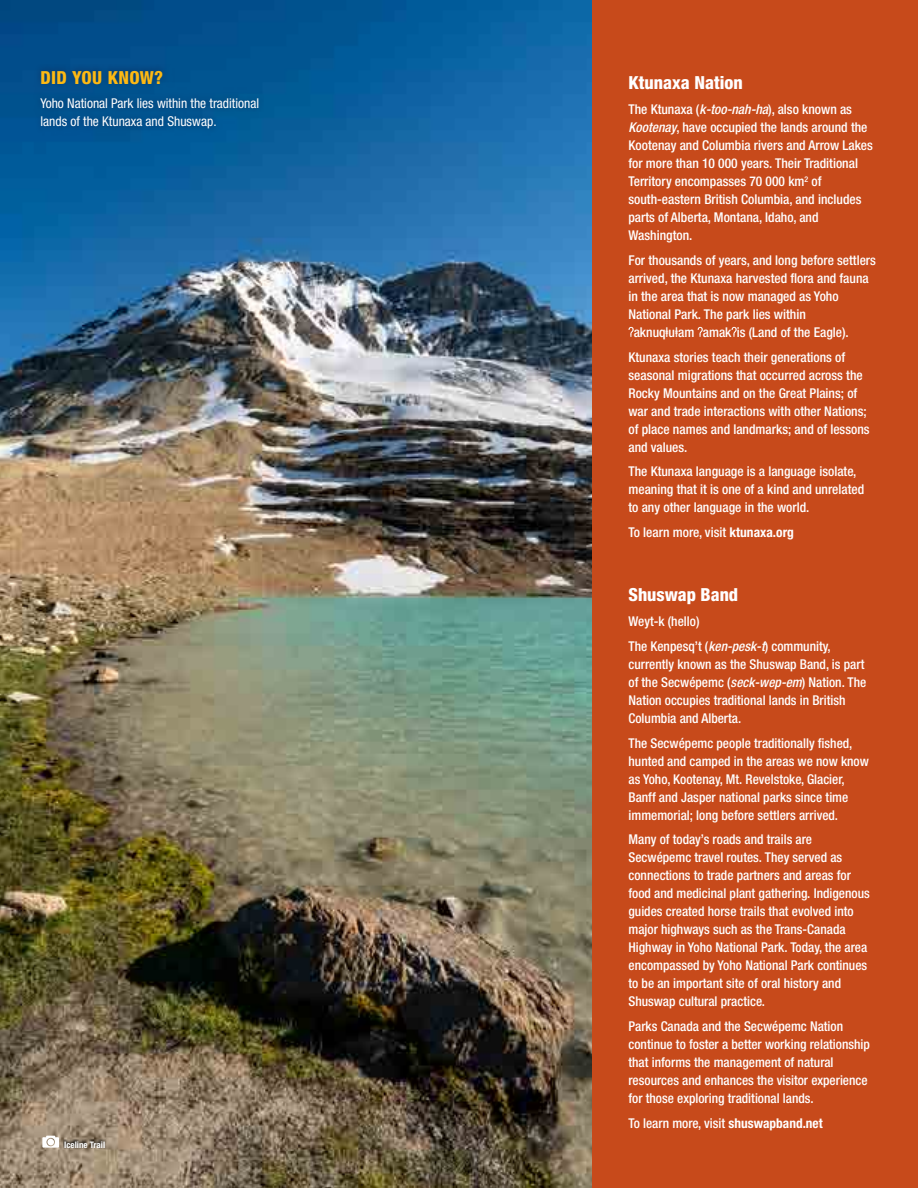
<style>
.page{position:relative;width:918px;height:1188px;background:#fff}
.page>*{position:absolute;margin:0;border:0;box-sizing:border-box;transform-origin:0 0}
.t1{font:800 condensed 18px "Helvetica Neue LT Std";color:#fff}
.t2{font:800 condensed 18px "Helvetica Neue LT Std";letter-spacing:.02em;color:#fdb913}
.t3{font:500 condensed 13.5px/18px "Helvetica Neue LT Std";color:#fff}
.t4{font:condensed 13.5px/18px "Helvetica Neue LT Std";color:#fff}
.t5{font:700 condensed 9px "Helvetica Neue LT Std";color:#fff}
.s1{font-style:italic}
.s2{font-family:"Arial";font-weight:400;font-stretch:normal}
.s3{font-weight:700}
</style>
<div class="page">
<img style="left:0;top:0;width:592px;height:1188px">
<div style="left:592px;top:0;width:326px;height:1188px;background:#c74a1b"></div>
<svg style="left:628px;top:327px;width:6px;height:10px"></svg>
<svg style="left:698px;top:327px;width:5px;height:10px"></svg>
<svg style="left:732px;top:327px;width:5px;height:10px"></svg>
<div style="left:33px;top:64px;width:231px;height:72px;background:linear-gradient(to bottom,#034c86,#015591)"></div>
<div style="left:63px;top:1138px;width:43px;height:11px;background:#000;opacity:.75"></div>
<svg style="left:42px;top:1136px;width:17px;height:12px"></svg>
<h1 class="t2" style="left:40px;top:66px;width:124px">DID YOU KNOW?</h1>
<p class="t4" style="left:40px;top:94px;width:220px">Yoho National Park lies within the traditional lands of the Ktunaxa and Shuswap.</p>
<p class="t5" style="left:64px;top:1139px;width:43px">Iceline Trail</p>
<h1 class="t1" style="left:628px;top:72px;width:116px">Ktunaxa Nation</h1>
<p class="t3" style="left:628px;top:100px;width:246px">The Ktunaxa (<span class="s1">k-too-nah-ha</span>), also known as <span class="s1">Kootenay</span>, have occupied the lands around the Kootenay and Columbia rivers and Arrow Lakes for more than 10 000 years. Their Traditional Territory encompasses 70 000 km<sup>2</sup> of south-eastern British Columbia, and includes parts of Alberta, Montana, Idaho, and Washington.</p>
<p class="t3" style="left:628px;top:251px;width:249px">For thousands of years, and long before settlers</p>
<p class="t3" style="left:628px;top:269px;width:242px">arrived, the Ktunaxa harvested flora and fauna</p>
<p class="t3" style="left:628px;top:287px;width:212px">in the area that is now managed as Yoho</p>
<p class="t3" style="left:628px;top:305px;width:179px">National Park. The park lies within</p>
<p class="t3" style="left:634px;top:323px;width:217px">aknuq<span class="s2">ⱡ</span>u<span class="s2">ⱡ</span>am amak is (Land of the Eagle).</p>
<p class="t3" style="left:628px;top:348px;width:243px">Ktunaxa stories teach their generations of seasonal migrations that occurred across the Rocky Mountains and on the Great Plains; of war and trade interactions with other Nations; of place names and landmarks; and of lessons and values.</p>
<p class="t3" style="left:628px;top:462px;width:237px">The Ktunaxa language is a language isolate, meaning that it is one of a kind and unrelated to any other language in the world.</p>
<p class="t3" style="left:628px;top:523px;width:167px">To learn more, visit <span class="s3">ktunaxa.org</span></p>
<h1 class="t1" style="left:628px;top:584px;width:111px">Shuswap Band</h1>
<p class="t3" style="left:628px;top:609px;width:204px;line-height:24.8px">Weyt-k (hello)<br>The Kenpesq’t (<span class="s1">ken-pesk-t</span>) community,</p>
<p class="t3" style="left:628px;top:655px;width:239px">currently known as the Shuswap Band, is part of the Secwépemc (<span class="s1">seck-wep-em</span>) Nation. The Nation occupies traditional lands in British Columbia and Alberta.</p>
<p class="t3" style="left:628px;top:734px;width:242px">The Secwépemc people traditionally fished, hunted and camped in the areas we now know as Yoho, Kootenay, Mt. Revelstoke, Glacier, Banff and Jasper national parks since time immemorial; long before settlers arrived.</p>
<p class="t3" style="left:628px;top:830px;width:243px">Many of today’s roads and trails are Secwépemc travel routes. They served as connections to trade partners and areas for food and medicinal plant gathering. Indigenous guides created horse trails that evolved into major highways such as the Trans-Canada Highway in Yoho National Park. Today, the area encompassed by Yoho National Park continues to be an important site of oral history and Shuswap cultural practice.</p>
<p class="t3" style="left:628px;top:1017px;width:243px">Parks Canada and the Secwépemc Nation continue to foster a better working relationship that informs the management of natural resources and enhances the visitor experience for those exploring traditional lands.</p>
<p class="t3" style="left:628px;top:1114px;width:196px">To learn more, visit <span class="s3">shuswapband.net</span></p>
</div>
